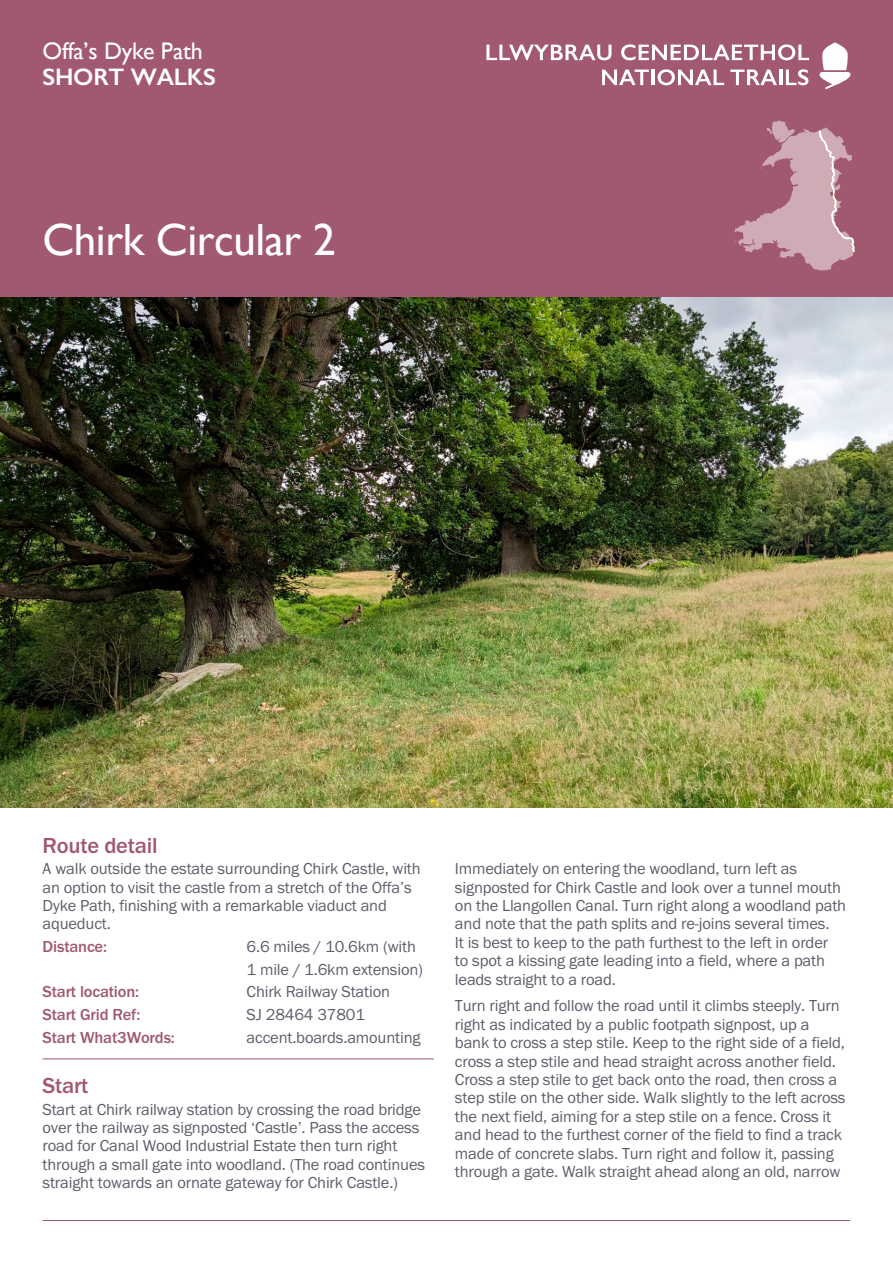
<style>
.page{position:relative;width:893px;height:1263px;background:#fff}
.page>*{position:absolute;margin:0;border:0;box-sizing:border-box;transform-origin:0 0}
.t1{font:45px "Gill Sans";letter-spacing:-.01em;color:#fff}
.t2{font:24px "Gill Sans";letter-spacing:-.01em;color:#fff}
.t3{font:600 24px "Gill Sans";letter-spacing:-.01em;color:#fff}
.t4{font:500 22.5px "Franklin Gothic URW";letter-spacing:-.01em;color:#a1596f}
.body_copy{font:16.5px/18.5px "Franklin Gothic URW Boo";letter-spacing:-.01em;color:#615c6c}
.P1{font:16.5px/18.5px "Franklin Gothic URW Boo";letter-spacing:-.01em;color:#615c6c}
.P1-2{font:500 16.5px "Franklin Gothic URW";letter-spacing:-.01em;color:#a1596f}
</style>
<div class="page">
<div style="left:0;top:0;width:893px;height:710px;background:#a1596f"></div>
<img style="left:0;top:298px;width:893px;height:510px">
<svg style="left:820px;top:43px;width:30px;height:46px"></svg>
<svg style="left:602px;top:70px;width:47px;height:15px"></svg>
<hr style="left:651px;top:70px;width:3px;height:15px;background:#fff">
<svg style="left:658px;top:69px;width:66px;height:16px"></svg>
<svg style="left:730px;top:70px;width:47px;height:15px"></svg>
<hr style="left:779px;top:70px;width:3px;height:15px;background:#fff">
<svg style="left:786px;top:69px;width:22px;height:16px"></svg>
<svg style="left:486px;top:45px;width:125px;height:15px"></svg>
<svg style="left:621px;top:44px;width:188px;height:16px"></svg>
<hr style="left:43px;top:1220px;width:807px;height:1px;background:#a1596f">
<hr style="left:43px;top:1058px;width:391px;height:1px;background:#a1596f">
<svg style="left:733px;top:121px;width:122px;height:150px"></svg>
<h2 class="t2" style="left:43px;top:37px;width:162px">Offa’s Dyke Path</h2>
<h2 class="t3" style="left:43px;top:63px;width:175px">SHORT WALKS</h2>
<h1 class="t1" style="left:43px;top:213px;width:294px">Chirk Circular 2</h1>
<h2 class="t4" style="left:43px;top:831px;width:116px">Route detail</h2>
<p class="P1" style="left:43px;top:859px;width:380px">A walk outside the estate surrounding Chirk Castle, with an option to visit the castle from a stretch of the Offa’s Dyke Path, finishing with a remarkable viaduct and aqueduct.</p>
<p class="P1-2" style="left:43px;top:936px;width:66px">Distance:</p>
<p class="P1" style="left:247px;top:937px;width:171px">6.6 miles / 10.6km (with</p>
<p class="P1" style="left:247px;top:960px;width:178px">1 mile / 1.6km extension)</p>
<p class="P1-2" style="left:43px;top:981px;width:98px">Start location:</p>
<p class="P1" style="left:247px;top:982px;width:145px">Chirk Railway Station</p>
<p class="P1-2" style="left:43px;top:1004px;width:99px">Start Grid Ref:</p>
<p class="P1" style="left:247px;top:1005px;width:120px">SJ 28464 37801</p>
<p class="P1-2" style="left:43px;top:1027px;width:134px">Start What3Words:</p>
<p class="P1" style="left:247px;top:1027px;width:175px">accent.boards.amounting</p>
<h2 class="t4" style="left:43px;top:1071px;width:48px">Start</h2>
<p class="body_copy" style="left:43px;top:1099px;width:384px">Start at Chirk railway station by crossing the road bridge over the railway as signposted ‘Castle’. Pass the access road for Canal Wood Industrial Estate then turn right through a small gate into woodland. (The road continues straight towards an ornate gateway for Chirk Castle.)</p>
<p class="body_copy" style="left:455px;top:859px;width:393px">Immediately on entering the woodland, turn left as signposted for Chirk Castle and look over a tunnel mouth on the Llangollen Canal. Turn right along a woodland path and note that the path splits and re-joins several times.<br>It is best to keep to the path furthest to the left in order<br>to spot a kissing gate leading into a field, where a path leads straight to a road.</p>
<p class="body_copy" style="left:455px;top:996px;width:392px">Turn right and follow the road until it climbs steeply. Turn right as indicated by a public footpath signpost, up a bank to cross a step stile. Keep to the right side of a field, cross a step stile and head straight across another field.<br>Cross a step stile to get back onto the road, then cross a step stile on the other side. Walk slightly to the left across the next field, aiming for a step stile on a fence. Cross it and head to the furthest corner of the field to find a track made of concrete slabs. Turn right and follow it, passing through a gate. Walk straight ahead along an old, narrow</p>
</div>
